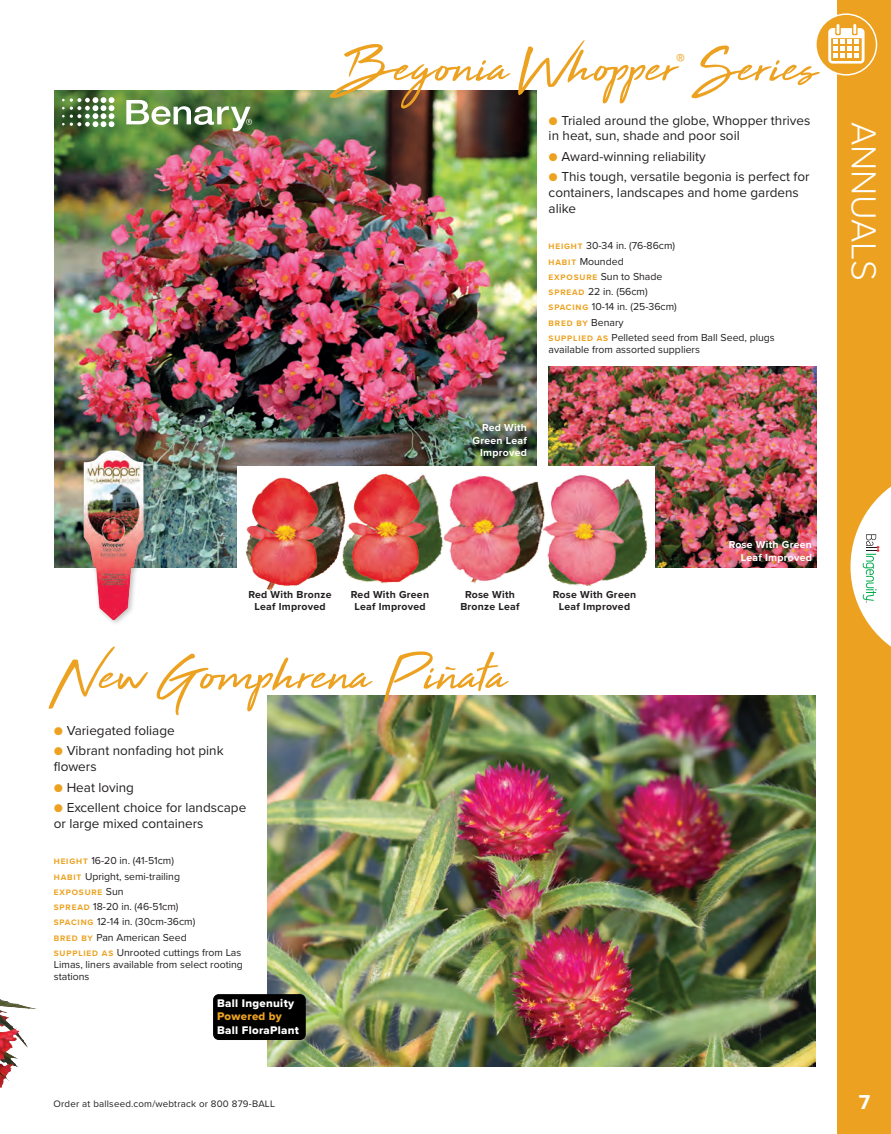
<style>
.page{position:relative;width:891px;height:1134px;background:#fff}
.page>*{position:absolute;margin:0;border:0;box-sizing:border-box;transform-origin:0 0}
.t1{font:60px "High Tide";color:#eca220}
.t2{font:300 36px "Proxima Nova";color:#fff}
.t3{font:700 20.85px "Proxima Nova";color:#fff}
.t4{font:900 18px "Proxima Nova";color:#eca220}
.t5{font:13.5px/15.9px "Proxima Nova";color:#231f20}
.t6{font:11.55px "Proxima Nova Extrabld";letter-spacing:.025em;color:#fff}
.t7{font:11.55px "Proxima Nova Extrabld";letter-spacing:.025em;color:#eca220}
.t8{font:10.5px/15.3px "Proxima Nova";color:#231f20}
.t9{font:700 10.5px/12.6px "Proxima Nova";letter-spacing:.025em;color:#231f20;text-align:center}
.t10{font:700 10.5px/12.6px "Proxima Nova";letter-spacing:.025em;color:#fff;text-align:right}
.t11{font:9.75px "Proxima Nova";letter-spacing:.02em;color:#231f20}
.t12{font:700 8.25px "Proxima Nova";letter-spacing:.1em;color:#eca220}
.s1{color:#eca220}
.s2{font-weight:700;font-size:8.25px;color:#eca220}
.s3{font-weight:400;font-size:10.5px;color:#231f20}
</style>
<div class="page">
<div style="left:837px;top:0;width:54px;height:1134px;background:#eca220"></div>
<svg style="left:850px;top:486px;width:41px;height:161px"></svg>
<div style="left:816px;top:14px;width:61px;height:61px;background:#eca220;border-radius:50%"></div>
<div style="left:815px;top:13px;width:62px;height:63px;border:1px solid #fff;border-radius:50%"></div>
<svg style="left:828px;top:24px;width:37px;height:40px"></svg>
<img style="left:268px;top:696px;width:547px;height:370px">
<img style="left:0;top:999px;width:37px;height:10px">
<img style="left:549px;top:366px;width:267px;height:201px">
<img style="left:54px;top:91px;width:482px;height:476px">
<div style="left:237px;top:467px;width:418px;height:143px;background:#fff"></div>
<img style="left:246px;top:477px;width:90px;height:114px">
<div style="left:80px;top:447px;width:70px;height:180px;background:#231f20;opacity:.3"></div>
<img style="left:84px;top:451px;width:60px;height:169px">
<svg style="left:62px;top:97px;width:52px;height:30px"></svg>
<svg style="left:126px;top:100px;width:126px;height:31px"></svg>
<img style="left:562px;top:473px;width:117px;height:113px">
<img style="left:336px;top:473px;width:92px;height:111px">
<img style="left:428px;top:475px;width:134px;height:109px">
<div style="left:213px;top:994px;width:93px;height:46px;background:#000;border-radius:6px"></div>
<svg style="left:445px;top:666px;width:11px;height:5px"></svg>
<h1 class="t1" style="left:338px;top:25px;width:479px">Begonia Whopper Series</h1>
<h3 class="t4" style="left:676px;top:46px;width:10px">®</h3>
<p class="t5" style="left:549px;top:111px;width:263px"><span class="s1">●</span> Trialed around the globe, Whopper thrives in heat, sun, shade and poor soil</p>
<p class="t5" style="left:549px;top:148px;width:159px"><span class="s1">●</span> Award-winning reliability</p>
<p class="t5" style="left:549px;top:168px;width:262px"><span class="s1">●</span> This tough, versatile begonia is perfect for containers, landscapes and home gardens alike</p>
<p class="t8" style="left:549px;top:238px;width:130px"><span class="s2">HEIGHT</span> 30-34 in. (76-86cm)<br><span class="s2">HABIT</span> Mounded<br><span class="s2">EXPOSURE</span> Sun to Shade<br><span class="s2">SPREAD</span> 22 in. (56cm)<br><span class="s2">SPACING</span> 10-14 in. (25-36cm)</p>
<p class="t12" style="left:549px;top:317px;width:77px">BRED BY <span class="s3">Benary</span></p>
<p class="t8" style="left:549px;top:331px;width:228px;line-height:12px"><span class="s2">SUPPLIED AS</span> Pelleted seed from Ball Seed, plugs available from assorted suppliers</p>
<p class="t10" style="left:473px;top:421px;width:56px">Red With<br>Green Leaf<br>Improved</p>
<h2 class="t2" style="left:891px;top:122px;width:161px;rotate:90deg">ANNUALS</h2>
<p class="t9" style="left:248px;top:588px;width:85px">Red With Bronze<br>Leaf Improved</p>
<p class="t9" style="left:351px;top:588px;width:80px">Red With Green<br>Leaf Improved</p>
<p class="t9" style="left:460px;top:588px;width:61px">Rose With<br>Bronze Leaf</p>
<p class="t9" style="left:553px;top:588px;width:85px">Rose With Green<br>Leaf Improved</p>
<h1 class="t1" style="left:54px;top:633px;width:453px">New Gomphrena Pinata</h1>
<p class="t5" style="left:54px;top:722px;width:122px"><span class="s1">●</span> Variegated foliage</p>
<p class="t5" style="left:54px;top:742px;width:171px"><span class="s1">●</span> Vibrant nonfading hot pink flowers</p>
<p class="t5" style="left:54px;top:778px;width:82px"><span class="s1">●</span> Heat loving</p>
<p class="t5" style="left:54px;top:799px;width:194px"><span class="s1">●</span> Excellent choice for landscape or large mixed containers</p>
<p class="t8" style="left:54px;top:853px;width:128px"><span class="s2">HEIGHT</span> 16-20 in. (41-51cm)<br><span class="s2">HABIT</span> Upright, semi-trailing</p>
<p class="t12" style="left:54px;top:886px;width:71px">EXPOSURE <span class="s3">Sun</span></p>
<p class="t8" style="left:54px;top:899px;width:189px"><span class="s2">SPREAD</span> 18-20 in. (46-51cm)<br><span class="s2">SPACING</span> 12-14 in. (30cm-36cm)<br><span class="s2">BRED BY</span> Pan American Seed<br><span class="s2">SUPPLIED AS</span> Unrooted cuttings from Las</p>
<p class="t8" style="left:54px;top:958px;width:191px;line-height:12px">Limas, liners available from select rooting stations</p>
<p class="t6" style="left:217px;top:994px;width:78px">Ball Ingenuity</p>
<p class="t7" style="left:217px;top:1008px;width:66px">Powered by</p>
<p class="t6" style="left:217px;top:1021px;width:83px">Ball FloraPlant</p>
<p class="t10" style="left:729px;top:538px;width:85px">Rose With Green<br>Leaf Improved</p>
<p class="t11" style="left:54px;top:1097px;width:223px">Order at ballseed.com/webtrack or 800 879-BALL</p>
<h3 class="t3" style="left:859px;top:1086px;width:13px">7</h3>
</div>
